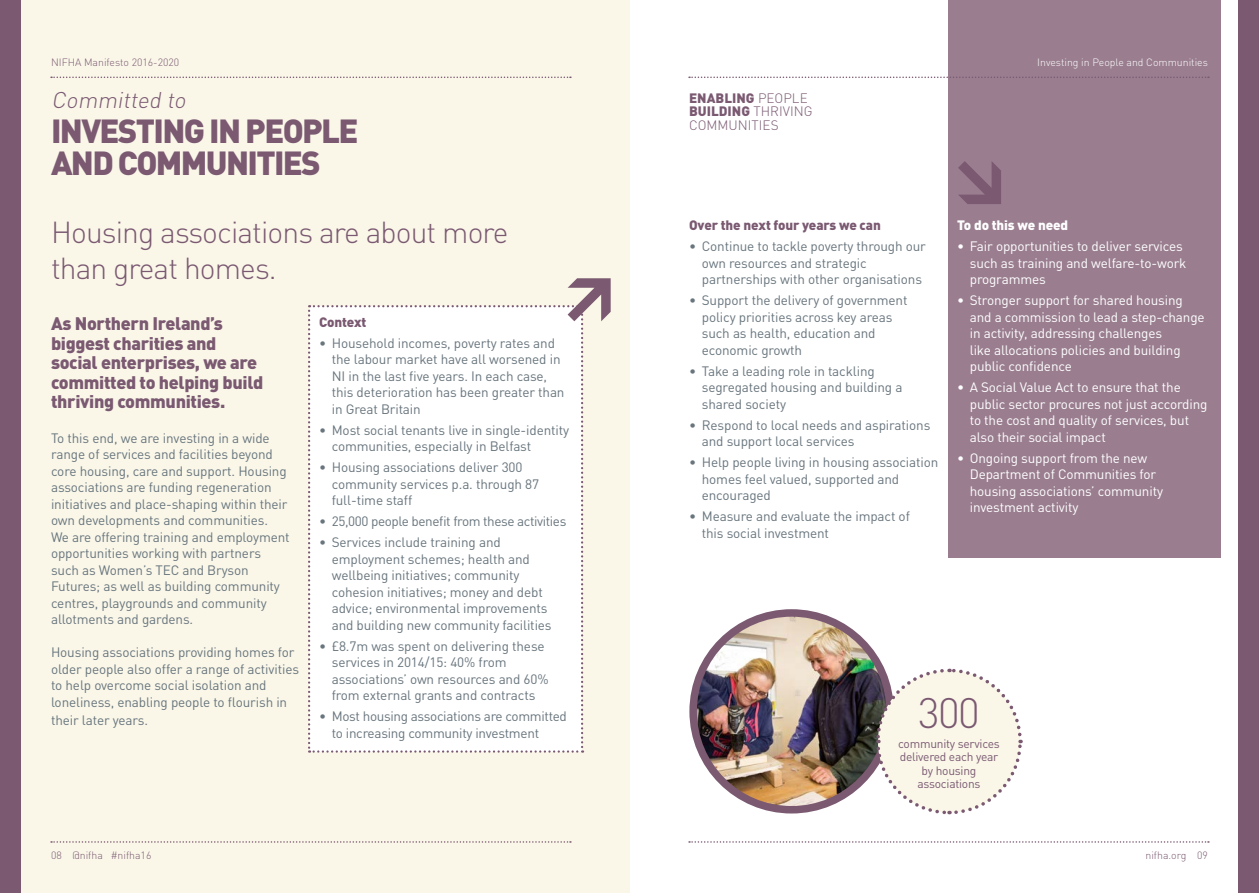
<style>
.page{position:relative;width:1259px;height:893px;background:#fff}
.page>*{position:absolute;margin:0;border:0;box-sizing:border-box;transform-origin:0 0}
.t1{font:300 42px "DIN";color:#7a5971}
.t2{font:900 33px/31.5px "DIN";letter-spacing:-.05em;color:#7a5971}
.t3{font:300 30px/36px "DIN";letter-spacing:-.03em;color:#7a5971}
.t4{font:italic 300 22.5px "DIN";color:#7a5971}
.t5{font:900 18px/19.5px "DIN";letter-spacing:-.02em;color:#7a5971}
.t6{font:13.5px/16.5px "DIN";letter-spacing:-.01em;color:#68757d}
.t7{font:13.5px/16.5px "DIN";letter-spacing:-.01em;color:#fff}
.t8{font:300 13.5px/13.5px "DIN";color:#7a5971}
.t9{font:13.5px "DIN";letter-spacing:-.03em;color:#68757d}
.t10{font:900 13.5px "DIN";letter-spacing:-.01em;color:#7a5971}
.t11{font:900 13.5px "DIN";letter-spacing:-.01em;color:#fff}
.t12{font:12px/13.5px "DIN";letter-spacing:-.02em;color:#7a5971;text-align:center}
.t13{font:300 10.5px "DIN";color:#7a5971}
.t14{font:300 10.5px "DIN";color:#fff}
.s1{font-weight:900}
</style>
<div class="page">
<div style="left:0;top:0;width:629px;height:893px;background:#faf7e9"></div>
<div style="left:948px;top:0;width:272px;height:557px;background:#9a7e90"></div>
<svg style="left:689px;top:77px;width:520px;height:1px"></svg>
<svg style="left:51px;top:77px;width:520px;height:1px"></svg>
<svg style="left:689px;top:841px;width:520px;height:2px"></svg>
<svg style="left:51px;top:841px;width:520px;height:2px"></svg>
<div style="left:1238px;top:0;width:21px;height:893px;background:#7a5971"></div>
<div style="left:0;top:0;width:21px;height:893px;background:#7a5971"></div>
<img style="left:693px;top:613px;width:197px;height:197px;border-radius:98px">
<div style="left:689px;top:609px;width:204px;height:204px;border:8px solid #7a5971;border-radius:50%"></div>
<svg style="left:874px;top:667px;width:149px;height:148px"></svg>
<svg style="left:308px;top:278px;width:302px;height:475px;background:#fcfbf9"></svg>
<svg style="left:958px;top:161px;width:43px;height:43px"></svg>
<p class="t13" style="left:51px;top:55px;width:130px">NIFHA Manifesto 2016-2020</p>
<h3 class="t4" style="left:51px;top:87px;width:140px">Committed to</h3>
<h2 class="t2" style="left:51px;top:114px;width:309px">INVESTING IN PEOPLE<br>AND COMMUNITIES</h2>
<h3 class="t3" style="left:51px;top:214px;width:459px">Housing associations are about more than great homes.</h3>
<h3 class="t5" style="left:51px;top:313px;width:214px">As Northern Ireland’s biggest charities and social enterprises, we are committed to helping build thriving communities.</h3>
<p class="t6" style="left:51px;top:430px;width:240px">To this end, we are investing in a wide range of services and facilities beyond core housing, care and support. Housing associations are funding regeneration initiatives and place-shaping within their own developments and communities.<br>We are offering training and employment opportunities working with partners such as Women’s TEC and Bryson Futures; as well as building community centres, playgrounds and community allotments and gardens.</p>
<p class="t6" style="left:51px;top:644px;width:250px">Housing associations providing homes for older people also offer a range of activities to help overcome social isolation and loneliness, enabling people to flourish in</p>
<p class="t6" style="left:51px;top:711px;width:99px">their later years.</p>
<p class="t10" style="left:319px;top:313px;width:49px">Context</p>
<p class="t6" style="left:332px;top:334px;width:234px;text-indent:-13px">• Household incomes, poverty rates and the labour market have all worsened in NI in the last five years. In each case, this deterioration has been greater than in Great Britain</p>
<p class="t6" style="left:332px;top:421px;width:239px;text-indent:-13px">• Most social tenants live in single-identity communities, especially in Belfast</p>
<p class="t6" style="left:332px;top:459px;width:209px;text-indent:-13px">• Housing associations deliver 300 community services p.a. through 87 full-time staff</p>
<p class="t9" style="left:319px;top:513px;width:249px">• 25,000 people benefit from these activities</p>
<p class="t6" style="left:332px;top:534px;width:221px;text-indent:-13px">• Services include training and employment schemes; health and wellbeing initiatives; community cohesion initiatives; money and debt advice; environmental improvements and building new community facilities</p>
<p class="t6" style="left:332px;top:637px;width:218px;text-indent:-13px">• £8.7m was spent on delivering these services in 2014/15: 40% from associations’ own resources and 60% from external grants and contracts</p>
<p class="t6" style="left:332px;top:708px;width:237px;text-indent:-13px">• Most housing associations are committed to increasing community investment</p>
<p class="t13" style="left:51px;top:849px;width:102px">08 @nifha #nifha16</p>
<p class="t8" style="left:689px;top:91px;width:125px"><span class="s1">ENABLING</span> PEOPLE<br><span class="s1">BUILDING</span> THRIVING<br>COMMUNITIES</p>
<p class="t14" style="left:1037px;top:55px;width:172px">Investing in People and Communities</p>
<p class="t10" style="left:689px;top:217px;width:193px">Over the next four years we can</p>
<p class="t6" style="left:702px;top:238px;width:226px;text-indent:-13px">• Continue to tackle poverty through our own resources and strategic partnerships with other organisations</p>
<p class="t6" style="left:702px;top:292px;width:207px;text-indent:-13px">• Support the delivery of government policy priorities across key areas such as health, education and economic growth</p>
<p class="t6" style="left:702px;top:363px;width:202px;text-indent:-13px">• Take a leading role in tackling segregated housing and building a shared society</p>
<p class="t6" style="left:702px;top:417px;width:230px;text-indent:-13px">• Respond to local needs and aspirations and support local services</p>
<p class="t6" style="left:702px;top:454px;width:238px;text-indent:-13px">• Help people living in housing association homes feel valued, supported and encouraged</p>
<p class="t6" style="left:702px;top:508px;width:210px;text-indent:-13px">• Measure and evaluate the impact of this social investment</p>
<p class="t11" style="left:957px;top:217px;width:113px">To do this we need</p>
<p class="t7" style="left:969px;top:238px;width:218px;text-indent:-13px">• Fair opportunities to deliver services such as training and welfare-to-work programmes</p>
<p class="t7" style="left:969px;top:292px;width:236px;text-indent:-13px">• Stronger support for shared housing and a commission to lead a step-change in activity, addressing challenges<br>like allocations policies and building public confidence</p>
<p class="t7" style="left:969px;top:379px;width:239px;text-indent:-13px">• A Social Value Act to ensure that the public sector procures not just according to the cost and quality of services, but also their social impact</p>
<p class="t7" style="left:969px;top:450px;width:195px;text-indent:-13px">• Ongoing support from the new<br>Department of Communities for housing associations’ community investment activity</p>
<h1 class="t1" style="left:918px;top:687px;width:63px">300</h1>
<p class="t12" style="left:898px;top:736px;width:103px">community services delivered each year by housing associations</p>
<p class="t13" style="left:1145px;top:849px;width:64px">nifha.org 09</p>
</div>
